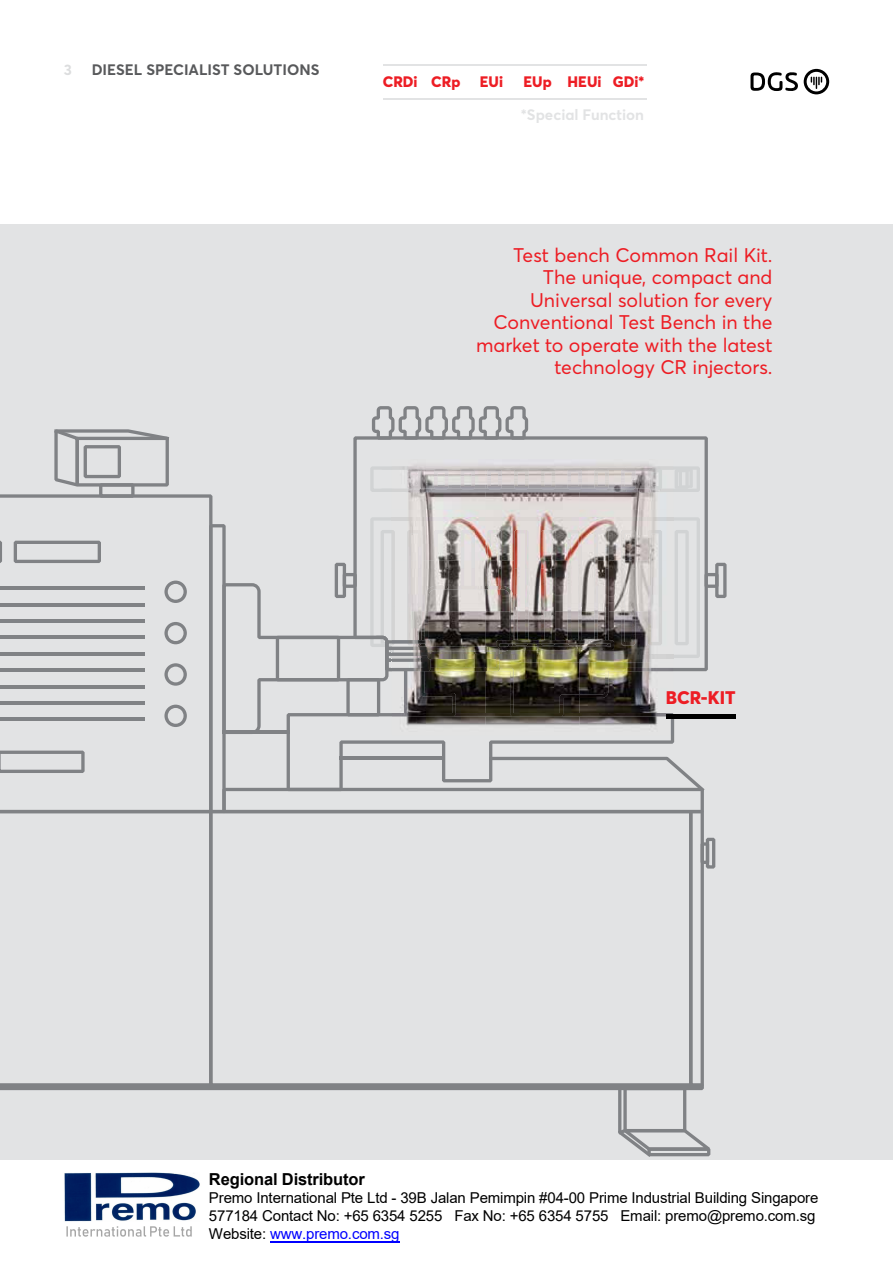
<style>
.page{position:relative;width:893px;height:1263px;background:#fff}
.page>*{position:absolute;margin:0;border:0;box-sizing:border-box;transform-origin:0 0}
.t1{font:19.5px/22.5px "Averta";color:#ed1d24;text-align:right}
.t2{font:800 18px "Averta";color:#ed1d24}
.t3{font:700 16.5px "Arial";letter-spacing:-.01em;color:#000}
.t4{font:15px/18px "Arial";letter-spacing:-.01em;color:#000}
.t5{font:700 15px "Averta";color:#58595b}
.t6{font:800 15px "Averta";color:#ed1d24}
.t7{font:700 15px "Averta";color:#e2e3e4}
.t8{font:700 15px "Averta";color:#dcddde}
.s1{color:#00f}
</style>
<div class="page">
<div style="left:0;top:224px;width:893px;height:936px;background:#e2e3e4"></div>
<svg style="left:804px;top:69px;width:25px;height:25px"></svg>
<svg style="left:750px;top:72px;width:48px;height:19px"></svg>
<hr style="left:383px;top:64px;width:263px;height:1px;background:#e2e3e4">
<hr style="left:383px;top:98px;width:263px;height:1px;background:#e2e3e4">
<svg style="left:0;top:494px;width:212px;height:30px"></svg>
<svg style="left:372px;top:406px;width:156px;height:30px"></svg>
<svg style="left:353px;top:436px;width:355px;height:88px"></svg>
<svg style="left:54px;top:429px;width:115px;height:69px"></svg>
<img style="left:392px;top:459px;width:281px;height:65px">
<img style="left:392px;top:466px;width:281px;height:26px">
<img style="left:392px;top:517px;width:281px;height:4px">
<img style="left:392px;top:469px;width:2px;height:20px">
<img style="left:407px;top:470px;width:1px;height:19px">
<img style="left:408px;top:469px;width:13px;height:20px">
<img style="left:434px;top:470px;width:14px;height:19px">
<img style="left:435px;top:469px;width:12px;height:20px">
<img style="left:461px;top:470px;width:14px;height:19px">
<img style="left:462px;top:469px;width:12px;height:20px">
<img style="left:487px;top:470px;width:15px;height:19px">
<img style="left:488px;top:469px;width:13px;height:20px">
<img style="left:514px;top:470px;width:14px;height:19px">
<img style="left:515px;top:469px;width:12px;height:20px">
<img style="left:541px;top:470px;width:14px;height:19px">
<img style="left:542px;top:469px;width:12px;height:20px">
<img style="left:568px;top:470px;width:14px;height:19px">
<img style="left:569px;top:469px;width:12px;height:20px">
<img style="left:594px;top:470px;width:15px;height:19px">
<img style="left:595px;top:469px;width:13px;height:20px">
<img style="left:621px;top:470px;width:14px;height:19px">
<img style="left:622px;top:469px;width:12px;height:20px">
<img style="left:648px;top:470px;width:14px;height:19px">
<img style="left:649px;top:469px;width:12px;height:20px">
<svg style="left:0;top:524px;width:727px;height:633px"></svg>
<img style="left:579px;top:698px;width:94px;height:15px">
<img style="left:425px;top:586px;width:88px;height:66px">
<img style="left:434px;top:586px;width:68px;height:3px">
<img style="left:392px;top:713px;width:281px;height:22px">
<img style="left:392px;top:671px;width:94px;height:45px">
<img style="left:486px;top:668px;width:93px;height:48px">
<img style="left:579px;top:668px;width:94px;height:30px">
<img style="left:392px;top:640px;width:222px;height:10px">
<img style="left:430px;top:647px;width:69px;height:24px">
<img style="left:392px;top:647px;width:38px;height:5px">
<img style="left:392px;top:652px;width:38px;height:6px">
<img style="left:392px;top:658px;width:38px;height:13px">
<div style="left:666px;top:714px;width:70px;height:5px;background:#000"></div>
<hr style="left:270px;top:1241px;width:130px;height:2px;background:#00f">
<img style="left:64px;top:1172px;width:136px;height:65px">
<p class="t8" style="left:64px;top:61px;width:10px">3</p>
<p class="t5" style="left:92px;top:61px;width:229px">DIESEL SPECIALIST SOLUTIONS</p>
<p class="t6" style="left:383px;top:72px;width:79px">CRDi CRp</p>
<p class="t6" style="left:480px;top:72px;width:25px">EUi</p>
<p class="t6" style="left:524px;top:72px;width:122px">EUp HEUi GDi*</p>
<p class="t7" style="left:521px;top:105px;width:125px">*Special Function</p>
<h1 class="t1" style="left:476px;top:243px;width:298px">Test bench Common Rail Kit.<br>The unique, compact and<br>Universal solution for every<br>Conventional Test Bench in the market to operate with the latest technology CR injectors.</h1>
<p class="t2" style="left:666px;top:686px;width:71px">BCR-KIT</p>
<p class="t3" style="left:209px;top:1167px;width:157px">Regional Distributor</p>
<p class="t4" style="left:209px;top:1189px;width:611px">Premo International Pte Ltd - 39B Jalan Pemimpin #04-00 Prime Industrial Building Singapore<br>577184 Contact No: +65 6354 5255 Fax No: +65 6354 5755 Email: premo@premo.com.sg<br>Website: <span class="s1">www.premo.com.sg</span></p>
</div>
